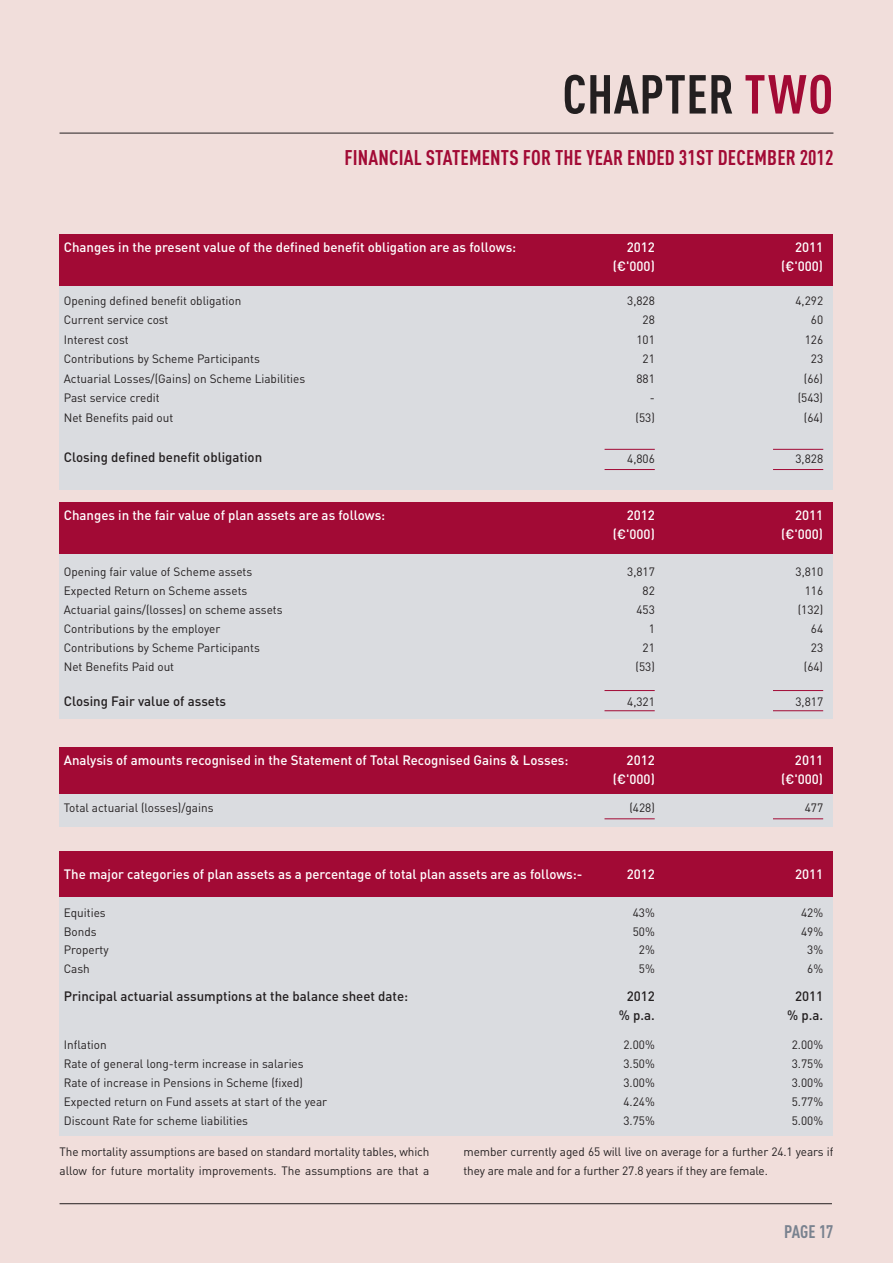
<style>
.page{position:relative;width:893px;height:1263px;background:#f1dedb}
.page>*{position:absolute;margin:0;border:0;box-sizing:border-box;transform-origin:0 0}
.t1{font:700 condensed 54px "DINOT";letter-spacing:.01em;color:#231f20}
.t2{font:700 condensed 21px "DINOT";letter-spacing:.01em;color:#a20a35}
.t3{font:700 condensed 18px "DINOT";color:#79828f}
.t4{font:500 13.5px "DINOT";color:#fff}
.t5{font:500 13.5px "DINOT";color:#231f20}
.t6{font:12px/18.9px "DINOT";color:#231f20}
.s1{color:#a20a35}
</style>
<div class="page">
<div style="left:60px;top:890px;width:773px;height:246px;background:#dadce0"></div>
<div style="left:60px;top:852px;width:773px;height:45px;background:#a20a35"></div>
<div style="left:60px;top:790px;width:773px;height:37px;background:#dadce0"></div>
<div style="left:60px;top:747px;width:773px;height:46px;background:#a20a35"></div>
<hr style="left:604px;top:818px;width:51px;height:1px;background:#a20a35">
<hr style="left:773px;top:818px;width:50px;height:1px;background:#a20a35">
<div style="left:60px;top:511px;width:773px;height:208px;background:#dadce0"></div>
<div style="left:60px;top:503px;width:773px;height:51px;background:#a20a35"></div>
<hr style="left:604px;top:690px;width:51px;height:1px;background:#a20a35">
<hr style="left:773px;top:690px;width:50px;height:1px;background:#a20a35">
<hr style="left:604px;top:710px;width:51px;height:1px;background:#a20a35">
<hr style="left:773px;top:710px;width:50px;height:1px;background:#a20a35">
<div style="left:60px;top:235px;width:773px;height:255px;background:#dadce0"></div>
<div style="left:60px;top:235px;width:773px;height:51px;background:#a20a35"></div>
<hr style="left:605px;top:449px;width:50px;height:1px;background:#a20a35">
<hr style="left:773px;top:449px;width:50px;height:1px;background:#a20a35">
<hr style="left:605px;top:469px;width:50px;height:1px;background:#a20a35">
<hr style="left:773px;top:469px;width:50px;height:1px;background:#a20a35">
<hr style="left:60px;top:1203px;width:772px;height:1px;background:#231f20">
<hr style="left:60px;top:133px;width:773px;height:1px;background:#231f20">
<h1 class="t1" style="left:562px;top:75px;width:272px">CHAPTER <span class="s1">TWO</span></h1>
<h2 class="t2" style="left:344px;top:150px;width:490px">FINANCIAL STATEMENTS FOR THE YEAR ENDED 31ST DECEMBER 2012</h2>
<p class="t4" style="left:64px;top:242px;width:454px">Changes in the present value of the defined benefit obligation are as follows:</p>
<p class="t4" style="left:627px;top:242px;width:30px">2012</p>
<p class="t4" style="left:795px;top:242px;width:30px">2011</p>
<p class="t4" style="left:613px;top:262px;width:43px">(€'000)</p>
<p class="t4" style="left:781px;top:262px;width:43px">(€'000)</p>
<p class="t6" style="left:64px;top:292px;width:179px">Opening defined benefit obligation</p>
<p class="t6" style="left:627px;top:292px;width:29px">3,828</p>
<p class="t6" style="left:795px;top:292px;width:29px">4,292</p>
<p class="t6" style="left:64px;top:312px;width:106px">Current service cost</p>
<p class="t6" style="left:643px;top:312px;width:14px">28</p>
<p class="t6" style="left:811px;top:312px;width:14px">60</p>
<p class="t6" style="left:64px;top:331px;width:66px">Interest cost</p>
<p class="t6" style="left:636px;top:331px;width:20px">101</p>
<p class="t6" style="left:805px;top:331px;width:20px">126</p>
<p class="t6" style="left:64px;top:351px;width:198px">Contributions by Scheme Participants</p>
<p class="t6" style="left:643px;top:351px;width:14px">21</p>
<p class="t6" style="left:811px;top:351px;width:14px">23</p>
<p class="t6" style="left:64px;top:370px;width:243px">Actuarial Losses/(Gains) on Scheme Liabilities</p>
<p class="t6" style="left:636px;top:370px;width:20px">881</p>
<p class="t6" style="left:804px;top:370px;width:21px">(66)</p>
<p class="t6" style="left:64px;top:390px;width:97px">Past service credit</p>
<p class="t6" style="left:650px;top:390px;width:7px">-</p>
<p class="t6" style="left:798px;top:390px;width:27px">(543)</p>
<p class="t6" style="left:64px;top:409px;width:111px">Net Benefits paid out</p>
<p class="t6" style="left:636px;top:409px;width:21px">(53)</p>
<p class="t6" style="left:804px;top:409px;width:21px">(64)</p>
<p class="t5" style="left:64px;top:452px;width:200px">Closing defined benefit obligation</p>
<p class="t6" style="left:627px;top:451px;width:29px">4,806</p>
<p class="t6" style="left:795px;top:451px;width:29px">3,828</p>
<p class="t4" style="left:64px;top:510px;width:323px">Changes in the fair value of plan assets are as follows:</p>
<p class="t4" style="left:627px;top:510px;width:30px">2012</p>
<p class="t4" style="left:795px;top:510px;width:30px">2011</p>
<p class="t4" style="left:613px;top:529px;width:43px">(€'000)</p>
<p class="t4" style="left:781px;top:529px;width:43px">(€'000)</p>
<p class="t6" style="left:64px;top:564px;width:190px">Opening fair value of Scheme assets</p>
<p class="t6" style="left:627px;top:564px;width:29px">3,817</p>
<p class="t6" style="left:795px;top:564px;width:29px">3,810</p>
<p class="t6" style="left:64px;top:583px;width:185px">Expected Return on Scheme assets</p>
<p class="t6" style="left:643px;top:583px;width:14px">82</p>
<p class="t6" style="left:805px;top:583px;width:20px">116</p>
<p class="t6" style="left:64px;top:602px;width:220px">Actuarial gains/(losses) on scheme assets</p>
<p class="t6" style="left:636px;top:602px;width:20px">453</p>
<p class="t6" style="left:798px;top:602px;width:27px">(132)</p>
<p class="t6" style="left:64px;top:621px;width:158px">Contributions by the employer</p>
<p class="t6" style="left:649px;top:621px;width:8px">1</p>
<p class="t6" style="left:811px;top:621px;width:14px">64</p>
<p class="t6" style="left:64px;top:640px;width:198px">Contributions by Scheme Participants</p>
<p class="t6" style="left:643px;top:640px;width:14px">21</p>
<p class="t6" style="left:811px;top:640px;width:14px">23</p>
<p class="t6" style="left:64px;top:659px;width:112px">Net Benefits Paid out</p>
<p class="t6" style="left:636px;top:659px;width:21px">(53)</p>
<p class="t6" style="left:804px;top:659px;width:21px">(64)</p>
<p class="t5" style="left:64px;top:696px;width:164px">Closing Fair value of assets</p>
<p class="t6" style="left:627px;top:693px;width:29px">4,321</p>
<p class="t6" style="left:795px;top:693px;width:29px">3,817</p>
<p class="t4" style="left:64px;top:756px;width:506px">Analysis of amounts recognised in the Statement of Total Recognised Gains &amp; Losses:</p>
<p class="t4" style="left:627px;top:756px;width:30px">2012</p>
<p class="t4" style="left:795px;top:756px;width:30px">2011</p>
<p class="t4" style="left:613px;top:775px;width:43px">(€'000)</p>
<p class="t4" style="left:781px;top:775px;width:43px">(€'000)</p>
<p class="t6" style="left:64px;top:799px;width:151px">Total actuarial (losses)/gains</p>
<p class="t6" style="left:629px;top:799px;width:27px">(428)</p>
<p class="t6" style="left:805px;top:799px;width:20px">477</p>
<p class="t4" style="left:64px;top:869px;width:520px">The major categories of plan assets as a percentage of total plan assets are as follows:-</p>
<p class="t4" style="left:627px;top:869px;width:30px">2012</p>
<p class="t4" style="left:795px;top:869px;width:30px">2011</p>
<p class="t6" style="left:64px;top:904px;width:43px">Equities</p>
<p class="t6" style="left:633px;top:904px;width:24px">43%</p>
<p class="t6" style="left:801px;top:904px;width:24px">42%</p>
<p class="t6" style="left:64px;top:923px;width:34px">Bonds</p>
<p class="t6" style="left:633px;top:923px;width:24px">50%</p>
<p class="t6" style="left:801px;top:923px;width:24px">49%</p>
<p class="t6" style="left:64px;top:942px;width:46px">Property</p>
<p class="t6" style="left:639px;top:942px;width:17px">2%</p>
<p class="t6" style="left:807px;top:942px;width:17px">3%</p>
<p class="t6" style="left:64px;top:961px;width:28px">Cash</p>
<p class="t6" style="left:639px;top:961px;width:17px">5%</p>
<p class="t6" style="left:807px;top:961px;width:17px">6%</p>
<p class="t5" style="left:64px;top:991px;width:346px">Principal actuarial assumptions at the balance sheet date:</p>
<p class="t5" style="left:627px;top:991px;width:30px">2012</p>
<p class="t5" style="left:795px;top:991px;width:30px">2011</p>
<p class="t5" style="left:619px;top:1010px;width:37px">% p.a.</p>
<p class="t5" style="left:787px;top:1010px;width:37px">% p.a.</p>
<p class="t6" style="left:64px;top:1037px;width:44px">Inflation</p>
<p class="t6" style="left:623px;top:1037px;width:33px">2.00%</p>
<p class="t6" style="left:792px;top:1037px;width:33px">2.00%</p>
<p class="t6" style="left:64px;top:1055px;width:241px">Rate of general long-term increase in salaries</p>
<p class="t6" style="left:623px;top:1055px;width:33px">3.50%</p>
<p class="t6" style="left:792px;top:1055px;width:33px">3.75%</p>
<p class="t6" style="left:64px;top:1074px;width:241px">Rate of increase in Pensions in Scheme (fixed)</p>
<p class="t6" style="left:623px;top:1074px;width:33px">3.00%</p>
<p class="t6" style="left:792px;top:1074px;width:33px">3.00%</p>
<p class="t6" style="left:64px;top:1093px;width:265px">Expected return on Fund assets at start of the year</p>
<p class="t6" style="left:623px;top:1093px;width:33px">4.24%</p>
<p class="t6" style="left:792px;top:1093px;width:33px">5.77%</p>
<p class="t6" style="left:64px;top:1112px;width:186px">Discount Rate for scheme liabilities</p>
<p class="t6" style="left:623px;top:1112px;width:33px">3.75%</p>
<p class="t6" style="left:792px;top:1112px;width:33px">5.00%</p>
<p class="t6" style="left:60px;top:1144px;width:371px">The mortality assumptions are based on standard mortality tables, which allow for future mortality improvements. The assumptions are that a</p>
<p class="t6" style="left:463px;top:1144px;width:371px">member currently aged 65 will live on average for a further 24.1 years if they are male and for a further 27.8 years if they are female.</p>
<h3 class="t3" style="left:784px;top:1225px;width:51px">PAGE 17</h3>
</div>
